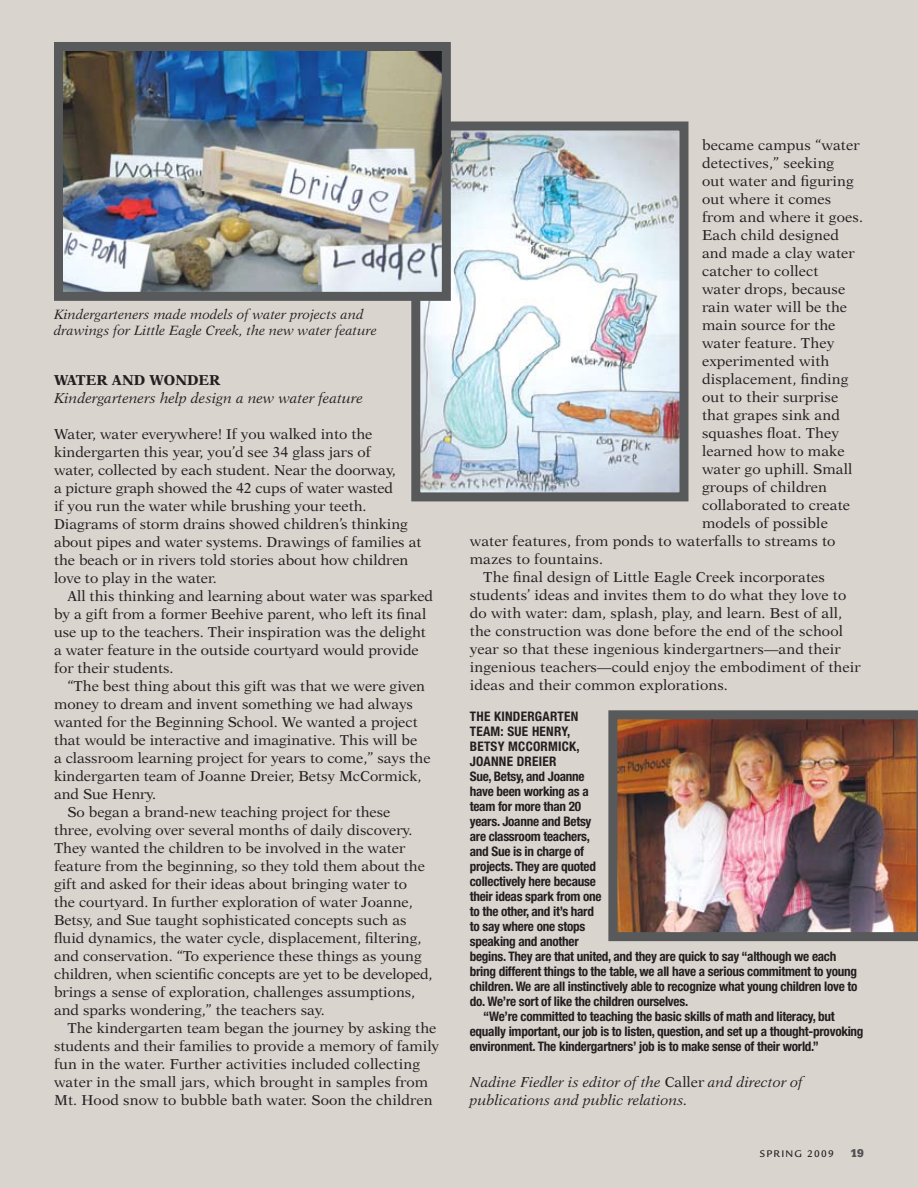
<style>
.page{position:relative;width:918px;height:1188px;background:#d9d4ce}
.page>*{position:absolute;margin:0;border:0;box-sizing:border-box;transform-origin:0 0}
.t1{font:14.4px/18px "New Aster";color:#231f20}
.t2{font:italic 14.4px/18px "New Aster";color:#231f20}
.t3{font:700 14.4px "New Aster";color:#231f20}
.t4{font:italic 13.5px/16.5px "New Aster";color:#231f20}
.t5{font:700 condensed 13.2px "Helvetica Neue";letter-spacing:-.02em;color:#231f20}
.t6{font:700 condensed 13.2px "Helvetica Neue";letter-spacing:.02em;color:#231f20}
.t7{font:900 12px "Serifa";color:#515153}
.s1{font-style:normal}
</style>
<div class="page">
<img style="left:421px;top:132px;width:257px;height:359px">
<div style="left:411px;top:122px;width:277px;height:379px;border:9px solid #58595b"></div>
<img style="left:608px;top:710px;width:310px;height:231px">
<img style="left:64px;top:52px;width:377px;height:239px">
<div style="left:54px;top:42px;width:397px;height:259px;border:9px solid #58595b"></div>
<p class="t4" style="left:54px;top:306px;width:325px">Kindergarteners made models of water projects and drawings for Little Eagle Creek, the new water feature</p>
<p class="t3" style="left:54px;top:371px;width:168px">WATER AND WONDER</p>
<p class="t2" style="left:54px;top:389px;width:311px">Kindergarteners help design a new water feature</p>
<p class="t1" style="left:54px;top:425px;width:369px">Water, water everywhere! If you walked into the kindergarten this year, you’d see 34 glass jars of<br>water, collected by each student. Near the doorway,<br>a picture graph showed the 42 cups of water wasted<br>if you run the water while brushing your teeth.<br>Diagrams of storm drains showed children’s thinking about pipes and water systems. Drawings of families at the beach or in rivers told stories about how children love to play in the water.</p>
<p class="t1" style="left:54px;top:587px;width:381px;text-indent:13px">All this thinking and learning about water was sparked by a gift from a former Beehive parent, who left its final use up to the teachers. Their inspiration was the delight a water feature in the outside courtyard would provide for their students.</p>
<p class="t1" style="left:67px;top:677px;width:359px">“The best thing about this gift was that we were given</p>
<p class="t1" style="left:54px;top:695px;width:360px">money to dream and invent something we had always</p>
<p class="t1" style="left:54px;top:713px;width:365px">wanted for the Beginning School. We wanted a project</p>
<p class="t1" style="left:54px;top:731px;width:365px">that would be interactive and imaginative. This will be</p>
<p class="t1" style="left:54px;top:749px;width:378px">a classroom learning project for years to come,” says the</p>
<p class="t1" style="left:54px;top:767px;width:369px">kindergarten team of Joanne Dreier, Betsy McCormick,</p>
<p class="t1" style="left:54px;top:785px;width:104px">and Sue Henry.</p>
<p class="t1" style="left:67px;top:803px;width:324px">So began a brand-new teaching project for these</p>
<p class="t1" style="left:54px;top:821px;width:360px">three, evolving over several months of daily discovery.</p>
<p class="t1" style="left:54px;top:839px;width:353px">They wanted the children to be involved in the water</p>
<p class="t1" style="left:54px;top:857px;width:372px">feature from the beginning, so they told them about the</p>
<p class="t1" style="left:54px;top:875px;width:355px">gift and asked for their ideas about bringing water to</p>
<p class="t1" style="left:54px;top:893px;width:360px">the courtyard. In further exploration of water Joanne,</p>
<p class="t1" style="left:54px;top:911px;width:354px">Betsy, and Sue taught sophisticated concepts such as</p>
<p class="t1" style="left:54px;top:929px;width:369px">fluid dynamics, the water cycle, displacement, filtering,</p>
<p class="t1" style="left:54px;top:947px;width:369px">and conservation. “To experience these things as young</p>
<p class="t1" style="left:54px;top:965px;width:380px">children, when scientific concepts are yet to be developed,</p>
<p class="t1" style="left:54px;top:983px;width:363px">brings a sense of exploration, challenges assumptions,</p>
<p class="t1" style="left:54px;top:1001px;width:272px">and sparks wondering,” the teachers say.</p>
<p class="t1" style="left:67px;top:1019px;width:370px">The kindergarten team began the journey by asking the</p>
<p class="t1" style="left:54px;top:1037px;width:387px">students and their families to provide a memory of family</p>
<p class="t1" style="left:54px;top:1055px;width:368px">fun in the water. Further activities included collecting</p>
<p class="t1" style="left:54px;top:1073px;width:376px">water in the small jars, which brought in samples from</p>
<p class="t1" style="left:54px;top:1091px;width:380px">Mt. Hood snow to bubble bath water. Soon the children</p>
<p class="t1" style="left:702px;top:135px;width:159px">became campus “water</p>
<p class="t1" style="left:702px;top:153px;width:134px">detectives,” seeking</p>
<p class="t1" style="left:702px;top:171px;width:153px">out water and figuring</p>
<p class="t1" style="left:702px;top:189px;width:131px">out where it comes</p>
<p class="t1" style="left:702px;top:207px;width:163px">from and where it goes.</p>
<p class="t1" style="left:702px;top:225px;width:139px">Each child designed</p>
<p class="t1" style="left:702px;top:243px;width:154px">and made a clay water</p>
<p class="t1" style="left:702px;top:261px;width:118px">catcher to collect</p>
<p class="t1" style="left:702px;top:279px;width:145px">water drops, because</p>
<p class="t1" style="left:702px;top:297px;width:147px">rain water will be the</p>
<p class="t1" style="left:702px;top:315px;width:135px">main source for the</p>
<p class="t1" style="left:702px;top:333px;width:134px">water feature. They</p>
<p class="t1" style="left:702px;top:351px;width:129px">experimented with</p>
<p class="t1" style="left:702px;top:369px;width:148px">displacement, finding</p>
<p class="t1" style="left:702px;top:387px;width:138px">out to their surprise</p>
<p class="t1" style="left:702px;top:405px;width:139px">that grapes sink and</p>
<p class="t1" style="left:702px;top:423px;width:138px">squashes float. They</p>
<p class="t1" style="left:702px;top:441px;width:144px">learned how to make</p>
<p class="t1" style="left:702px;top:459px;width:152px">water go uphill. Small</p>
<p class="t1" style="left:702px;top:477px;width:127px">groups of children</p>
<p class="t1" style="left:702px;top:495px;width:150px">collaborated to create</p>
<p class="t1" style="left:702px;top:513px;width:127px">models of possible</p>
<p class="t1" style="left:470px;top:531px;width:367px">water features, from ponds to waterfalls to streams to</p>
<p class="t1" style="left:470px;top:549px;width:135px">mazes to fountains.</p>
<p class="t1" style="left:483px;top:567px;width:343px">The final design of Little Eagle Creek incorporates</p>
<p class="t1" style="left:470px;top:585px;width:378px">students’ ideas and invites them to do what they love to</p>
<p class="t1" style="left:470px;top:603px;width:374px">do with water: dam, splash, play, and learn. Best of all,</p>
<p class="t1" style="left:470px;top:621px;width:375px">the construction was done before the end of the school</p>
<p class="t1" style="left:470px;top:639px;width:372px">year so that these ingenious kindergartners—and their</p>
<p class="t1" style="left:470px;top:657px;width:392px">ingenious teachers—could enjoy the embodiment of their</p>
<p class="t1" style="left:470px;top:675px;width:260px">ideas and their common explorations.</p>
<p class="t6" style="left:470px;top:708px;width:110px">THE KINDERGARTEN</p>
<p class="t6" style="left:470px;top:723px;width:102px">TEAM: SUE HENRY,</p>
<p class="t6" style="left:470px;top:738px;width:112px">BETSY MCCORMICK,</p>
<p class="t6" style="left:470px;top:753px;width:88px">JOANNE DREIER</p>
<p class="t5" style="left:470px;top:768px;width:116px">Sue, Betsy, and Joanne</p>
<p class="t5" style="left:470px;top:783px;width:121px">have been working as a</p>
<p class="t5" style="left:470px;top:798px;width:113px">team for more than 20</p>
<p class="t5" style="left:470px;top:813px;width:123px">years. Joanne and Betsy</p>
<p class="t5" style="left:470px;top:828px;width:122px">are classroom teachers,</p>
<p class="t5" style="left:470px;top:843px;width:116px">and Sue is in charge of</p>
<p class="t5" style="left:470px;top:858px;width:128px">projects. They are quoted</p>
<p class="t5" style="left:470px;top:873px;width:128px">collectively here because</p>
<p class="t5" style="left:470px;top:888px;width:133px">their ideas spark from one</p>
<p class="t5" style="left:470px;top:903px;width:126px">to the other, and it’s hard</p>
<p class="t5" style="left:470px;top:918px;width:117px">to say where one stops</p>
<p class="t5" style="left:470px;top:933px;width:111px">speaking and another</p>
<p class="t5" style="left:470px;top:948px;width:368px">begins. They are that united, and they are quick to say “although we each</p>
<p class="t5" style="left:470px;top:963px;width:389px">bring different things to the table, we all have a serious commitment to young</p>
<p class="t5" style="left:470px;top:978px;width:389px">children. We are all instinctively able to recognize what young children love to</p>
<p class="t5" style="left:470px;top:993px;width:220px">do. We’re sort of like the children ourselves.</p>
<p class="t5" style="left:483px;top:1008px;width:353px">“We’re committed to teaching the basic skills of math and literacy, but</p>
<p class="t5" style="left:470px;top:1023px;width:395px">equally important, our job is to listen, question, and set up a thought-provoking</p>
<p class="t5" style="left:470px;top:1038px;width:351px">environment. The kindergartners’ job is to make sense of their world.”</p>
<p class="t2" style="left:470px;top:1073px;width:335px">Nadine Fiedler is editor of the <span class="s1">Caller</span> and director of publications and public relations.</p>
<p class="t7" style="left:851px;top:1146px;width:15px">19</p>
</div>
